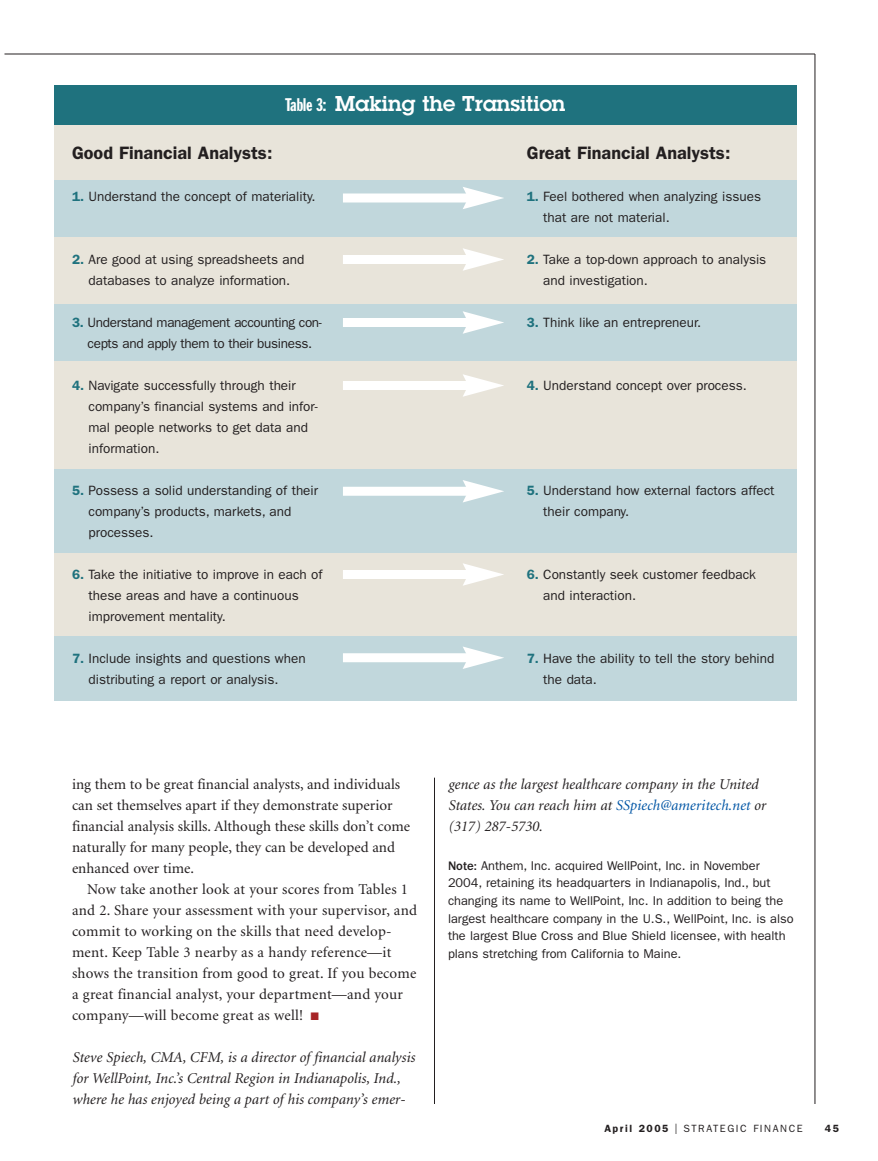
<style>
.page{position:relative;width:878px;height:1161px;background:#fff}
.page>*{position:absolute;margin:0;border:0;box-sizing:border-box;transform-origin:0 0}
.t1{font:600 21px "Lubalin Graph";color:#fff}
.t2{font:600 18px "Franklin Gothic";color:#231f20}
.t3{font:15px/21px "Minion";letter-spacing:.005em;color:#231f20}
.t4{font:italic 15px/21px "Minion";color:#231f20}
.t5{font:13.5px/21px "Franklin Gothic";color:#231f20}
.t6{font:13.5px/21px "Franklin Gothic";letter-spacing:-.025em;color:#231f20;text-align:center}
.t7{font:12.75px/17.7px "Franklin Gothic";color:#231f20}
.t8{font:10.5px "Franklin Gothic";letter-spacing:.15em;color:#231f20}
.t9{font:600 10.5px "Franklin Gothic";color:#231f20}
.s1{font-family:"Franklin Gothic Extra Cond";font-weight:400;font-size:18px}
.s2{font-weight:600;color:#1f727e}
.s3{font-family:"Monotype Sorts";font-size:10.5px;color:#a72427}
.s4{color:#0155a5}
.s5{font-weight:500}
.s6{font-weight:600}
.s7{font-size:15px}
</style>
<div class="page">
<hr style="left:4px;top:54px;width:810px;height:1px;background:#231f20">
<hr style="left:814px;top:54px;width:1px;height:1050px;background:#231f20">
<hr style="left:434px;top:778px;width:1px;height:326px;background:#231f20">
<div style="left:54px;top:86px;width:742px;height:613px;background:#e8e4da"></div>
<div style="left:54px;top:180px;width:742px;height:57px;background:#c1d7dc"></div>
<div style="left:54px;top:304px;width:742px;height:57px;background:#c1d7dc"></div>
<div style="left:54px;top:470px;width:742px;height:84px;background:#c1d7dc"></div>
<div style="left:54px;top:637px;width:742px;height:64px;background:#c1d7dc"></div>
<div style="left:54px;top:86px;width:742px;height:39px;background:#1f727e"></div>
<div style="left:343px;top:194px;width:127px;height:8px;background:#fff"></div>
<svg style="left:462px;top:187px;width:42px;height:22px"></svg>
<div style="left:343px;top:255px;width:127px;height:9px;background:#fff"></div>
<svg style="left:463px;top:248px;width:41px;height:23px"></svg>
<div style="left:343px;top:318px;width:127px;height:9px;background:#fff"></div>
<svg style="left:463px;top:311px;width:41px;height:23px"></svg>
<div style="left:343px;top:381px;width:127px;height:9px;background:#fff"></div>
<svg style="left:463px;top:374px;width:41px;height:23px"></svg>
<div style="left:343px;top:487px;width:127px;height:9px;background:#fff"></div>
<svg style="left:462px;top:480px;width:42px;height:22px"></svg>
<div style="left:343px;top:570px;width:127px;height:9px;background:#fff"></div>
<svg style="left:463px;top:563px;width:41px;height:23px"></svg>
<div style="left:343px;top:653px;width:127px;height:9px;background:#fff"></div>
<svg style="left:462px;top:646px;width:42px;height:23px"></svg>
<h1 class="t1" style="left:285px;top:91px;width:281px"><span class="s1">Table 3:</span> Making the Transition</h1>
<h2 class="t2" style="left:72px;top:147px;width:202px">Good Financial Analysts:</h2>
<p class="t5" style="left:72px;top:187px;width:245px"><span class="s2">1.</span> Understand the concept of materiality.</p>
<p class="t5" style="left:72px;top:250px;width:234px;text-align:center"><span class="s2">2.</span> Are good at using spreadsheets and databases to analyze information.</p>
<p class="t6" style="left:72px;top:313px;width:251px"><span class="s2">3.</span> Understand management accounting con&shy;cepts and apply them to their business.</p>
<p class="t5" style="left:88px;top:376px;width:231px;text-indent:-16px"><span class="s2">4.</span> Navigate successfully through their company’s financial systems and infor&shy;mal people networks to get data and information.</p>
<p class="t5" style="left:88px;top:481px;width:231px;text-indent:-16px"><span class="s2">5.</span> Possess a solid understanding of their company’s products, markets, and processes.</p>
<p class="t5" style="left:88px;top:565px;width:235px;text-indent:-16px"><span class="s2">6.</span> Take the initiative to improve in each of these areas and have a continuous improvement mentality.</p>
<p class="t5" style="left:88px;top:649px;width:218px;text-indent:-16px"><span class="s2">7.</span> Include insights and questions when distributing a report or analysis.</p>
<h2 class="t2" style="left:526px;top:147px;width:205px">Great Financial Analysts:</h2>
<p class="t5" style="left:543px;top:187px;width:219px;text-indent:-16px"><span class="s2">1.</span> Feel bothered when analyzing issues that are not material.</p>
<p class="t5" style="left:543px;top:250px;width:224px;text-indent:-16px"><span class="s2">2.</span> Take a top-down approach to analysis and investigation.</p>
<p class="t5" style="left:526px;top:313px;width:176px"><span class="s2">3.</span> Think like an entrepreneur.</p>
<p class="t5" style="left:526px;top:376px;width:221px"><span class="s2">4.</span> Understand concept over process.</p>
<p class="t5" style="left:543px;top:481px;width:233px;text-indent:-16px"><span class="s2">5.</span> Understand how external factors affect their company.</p>
<p class="t5" style="left:543px;top:565px;width:214px;text-indent:-16px"><span class="s2">6.</span> Constantly seek customer feedback and interaction.</p>
<p class="t5" style="left:543px;top:649px;width:233px;text-indent:-16px"><span class="s2">7.</span> Have the ability to tell the story behind the data.</p>
<p class="t3" style="left:72px;top:775px;width:339px">ing them to be great financial analysts, and individuals can set themselves apart if they demonstrate superior financial analysis skills. Although these skills don’t come naturally for many people, they can be developed and enhanced over time.</p>
<p class="t3" style="left:72px;top:880px;width:346px;text-indent:15px">Now take another look at your scores from Tables 1 and 2. Share your assessment with your supervisor, and commit to working on the skills that need develop&shy;ment. Keep Table 3 nearby as a handy reference—it shows the transition from good to great. If you become a great financial analyst, your department—and your company—will become great as well! <span class="s3">■</span></p>
<p class="t4" style="left:72px;top:1048px;width:344px">Steve Spiech, CMA, CFM, is a director of financial analysis for WellPoint, Inc.’s Central Region in Indianapolis, Ind., where he has enjoyed being a part of his company’s emer-</p>
<p class="t4" style="left:448px;top:775px;width:319px">gence as the largest healthcare company in the United<br>States. You can reach him at <span class="s4">SSpiech@ameritech.net</span> or (317) 287-5730.</p>
<p class="t7" style="left:448px;top:858px;width:347px"><span class="s5">Note:</span> Anthem, Inc. acquired WellPoint, Inc. in November 2004, retaining its headquarters in Indianapolis, Ind., but changing its name to WellPoint, Inc. In addition to being the largest healthcare company in the U.S., WellPoint, Inc. is also the largest Blue Cross and Blue Shield licensee, with health plans stretching from California to Maine.</p>
<p class="t8" style="left:604px;top:1125px;width:200px"><span class="s6">April 2005</span> <span class="s7">I</span> STRATEGIC FINANCE</p>
<p class="t9" style="left:824px;top:1125px;width:16px">45</p>
</div>
